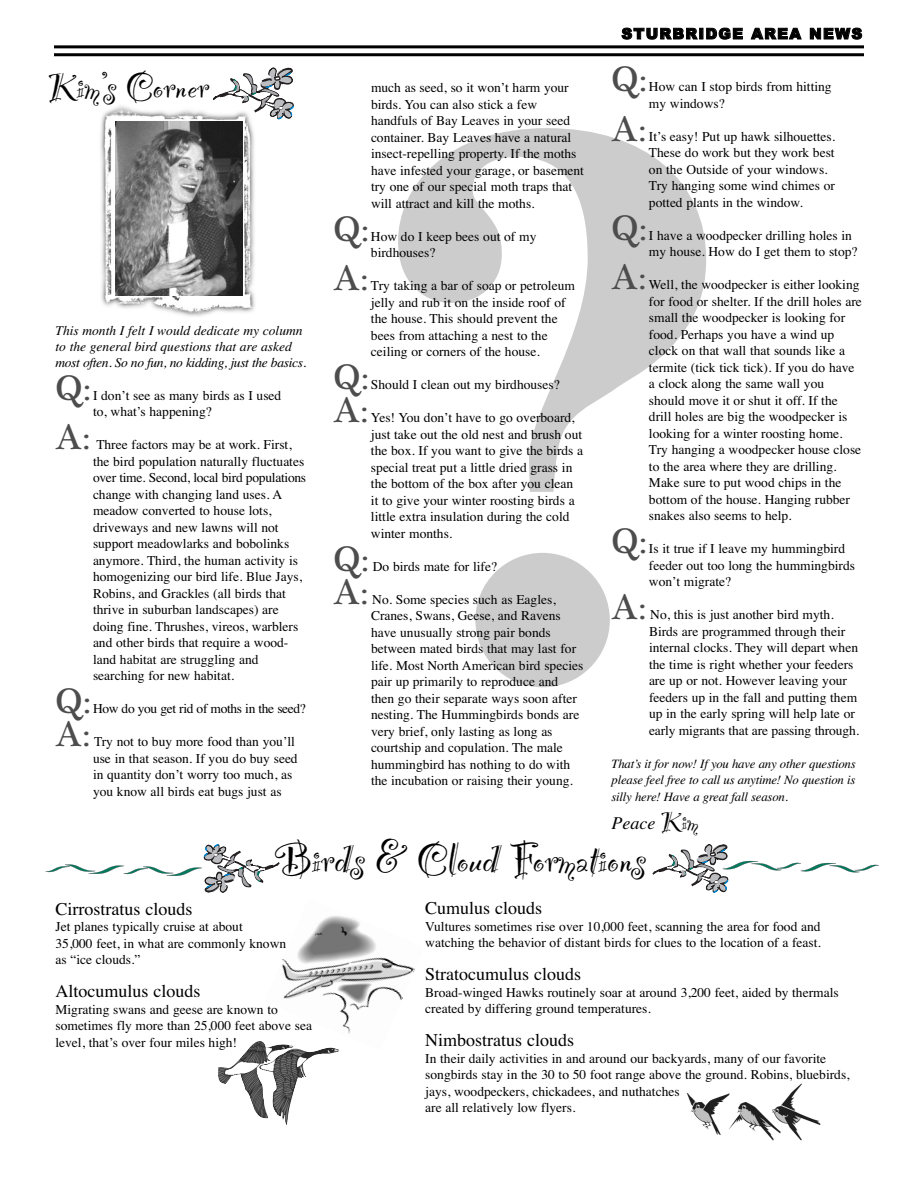
<style>
.page{position:relative;width:918px;height:1188px;background:#fff}
.page>*{position:absolute;margin:0;border:0;box-sizing:border-box;transform-origin:0 0}
.t1{font:700 795.75px "Times";color:#ccc}
.t2{font:48.9px "Party Let Plain";color:#000}
.t3{font:43.5px "Party Let Plain";color:#000}
.t4{font:36px "Plantagenet Cherokee";color:#4d4d4d}
.t5{font:18px "Times";color:#000}
.t6{font:italic 18px "Times";color:#000}
.t7{font:900 15px "Arial";letter-spacing:.085em;color:#000}
.t8{font:13.5px/16.5px "Times";color:#000}
.t9{font:italic 13.5px/16.2px "Times";color:#000}
.t10{font:13.5px "Times";letter-spacing:-.025em;color:#000}
.t11{font:italic 12.75px/16.5px "Times";letter-spacing:-.015em;color:#000;text-align:justify}
.s1{font-family:"Party Let Plain";font-style:normal;font-size:31.5px}
</style>
<div class="page">
<hr style="left:54px;top:45px;width:810px;height:3px;background:#000">
<hr style="left:54px;top:53px;width:810px;height:3px;background:#000">
<img style="left:100px;top:106px;width:155px;height:210px">
<img style="left:116px;top:121px;width:127px;height:174px">
<svg style="left:213px;top:67px;width:80px;height:52px"></svg>
<img style="left:282px;top:916px;width:133px;height:118px">
<svg style="left:45px;top:845px;width:234px;height:48px"></svg>
<img style="left:686px;top:1084px;width:135px;height:57px">
<img style="left:218px;top:1041px;width:121px;height:84px">
<svg style="left:653px;top:844px;width:226px;height:48px"></svg>
<h3 class="t3" style="left:48px;top:56px;width:163px">Kim’s Corner</h3>
<p class="t9" style="left:56px;top:323px;width:252px">This month I felt I would dedicate my column to the general bird questions that are asked most often. So no fun, no kidding, just the basics.</p>
<h3 class="t4" style="left:56px;top:374px;width:37px">Q:</h3>
<p class="t8" style="left:93px;top:388px;width:190px">I don’t see as many birds as I used to, what’s happening?</p>
<h3 class="t4" style="left:56px;top:424px;width:37px">A:</h3>
<p class="t8" style="left:93px;top:438px;width:215px">Three factors may be at work. First, the bird population naturally fluctuates over time. Second, local bird populations change with changing land uses. A meadow converted to house lots, driveways and new lawns will not support meadowlarks and bobolinks anymore. Third, the human activity is homogenizing our bird life. Blue Jays, Robins, and Grackles (all birds that thrive in suburban landscapes) are doing fine. Thrushes, vireos, warblers and other birds that require a wood&shy;land habitat are struggling and searching for new habitat.</p>
<h3 class="t4" style="left:56px;top:688px;width:37px">Q:</h3>
<p class="t10" style="left:93px;top:704px;width:214px">How do you get rid of moths in the seed?</p>
<h3 class="t4" style="left:56px;top:721px;width:37px">A:</h3>
<p class="t8" style="left:93px;top:735px;width:206px">Try not to buy more food than you’ll use in that season. If you do buy seed in quantity don’t worry too much, as you know all birds eat bugs just as</p>
<p class="t7" style="left:622px;top:28px;width:242px">STURBRIDGE AREA NEWS</p>
<h3 class="t4" style="left:611px;top:66px;width:37px">Q:</h3>
<p class="t8" style="left:649px;top:80px;width:184px">How can I stop birds from hitting my windows?</p>
<p class="t8" style="left:371px;top:81px;width:215px">much as seed, so it won’t harm your birds. You can also stick a few handfuls of Bay Leaves in your seed container. Bay Leaves have a natural insect-repelling property. If the moths have infested your garage, or basement try one of our special moth traps that will attract and kill the moths.</p>
<h3 class="t4" style="left:611px;top:116px;width:37px">A:</h3>
<h1 class="t1" style="left:356px;top:120px;width:399px">?</h1>
<p class="t8" style="left:649px;top:129px;width:188px">It’s easy! Put up hawk silhouettes.<br>These do work but they work best on the Outside of your windows.<br>Try hanging some wind chimes or potted plants in the window.</p>
<h3 class="t4" style="left:611px;top:215px;width:37px">Q:</h3>
<h3 class="t4" style="left:333px;top:215px;width:37px">Q:</h3>
<p class="t8" style="left:649px;top:228px;width:210px">I have a woodpecker drilling holes in my house. How do I get them to stop?</p>
<p class="t8" style="left:371px;top:229px;width:167px">How do I keep bees out of my birdhouses?</p>
<h3 class="t4" style="left:611px;top:264px;width:37px">A:</h3>
<h3 class="t4" style="left:333px;top:265px;width:37px">A:</h3>
<p class="t8" style="left:649px;top:278px;width:214px">Well, the woodpecker is either looking for food or shelter. If the drill holes are small the woodpecker is looking for food. Perhaps you have a wind up clock on that wall that sounds like a termite (tick tick tick). If you do have a clock along the same wall you should move it or shut it off. If the drill holes are big the woodpecker is looking for a winter roosting home.<br>Try hanging a woodpecker house close to the area where they are drilling.<br>Make sure to put wood chips in the bottom of the house. Hanging rubber snakes also seems to help.</p>
<p class="t8" style="left:371px;top:279px;width:205px">Try taking a bar of soap or petroleum jelly and rub it on the inside roof of the house. This should prevent the bees from attaching a nest to the ceiling or corners of the house.</p>
<h3 class="t4" style="left:333px;top:364px;width:37px">Q:</h3>
<p class="t8" style="left:371px;top:378px;width:190px">Should I clean out my birdhouses?</p>
<h3 class="t4" style="left:333px;top:397px;width:37px">A:</h3>
<p class="t8" style="left:371px;top:411px;width:214px">Yes! You don’t have to go overboard, just take out the old nest and brush out the box. If you want to give the birds a special treat put a little dried grass in the bottom of the box after you clean it to give your winter roosting birds a little extra insulation during the cold winter months.</p>
<h3 class="t4" style="left:611px;top:528px;width:37px">Q:</h3>
<p class="t8" style="left:649px;top:542px;width:208px">Is it true if I leave my hummingbird feeder out too long the hummingbirds won’t migrate?</p>
<h3 class="t4" style="left:333px;top:545px;width:37px">Q:</h3>
<p class="t8" style="left:373px;top:559px;width:126px">Do birds mate for life?</p>
<h3 class="t4" style="left:333px;top:578px;width:37px">A:</h3>
<h3 class="t4" style="left:611px;top:594px;width:37px">A:</h3>
<p class="t8" style="left:371px;top:592px;width:214px">No. Some species such as Eagles, Cranes, Swans, Geese, and Ravens have unusually strong pair bonds between mated birds that may last for life. Most North American bird species pair up primarily to reproduce and then go their separate ways soon after nesting. The Hummingbirds bonds are very brief, only lasting as long as courtship and copulation. The male hummingbird has nothing to do with the incubation or raising their young.</p>
<p class="t8" style="left:649px;top:608px;width:212px">No, this is just another bird myth.<br>Birds are programmed through their internal clocks. They will depart when the time is right whether your feeders are up or not. However leaving your feeders up in the fall and putting them up in the early spring will help late or early migrants that are passing through.</p>
<p class="t11" style="left:611px;top:757px;width:246px">That’s it for now! If you have any other questions please feel free to call us anytime! No question is silly here! Have a great fall season.</p>
<h3 class="t6" style="left:611px;top:817px;width:89px">Peace <span class="s1">Kim</span></h3>
<h2 class="t2" style="left:273px;top:826px;width:375px">Birds &amp; Cloud Formations</h2>
<h3 class="t5" style="left:56px;top:902px;width:138px">Cirrostratus clouds</h3>
<p class="t8" style="left:56px;top:920px;width:232px">Jet planes typically cruise at about<br>35,000 feet, in what are commonly known as “ice clouds.”</p>
<h3 class="t5" style="left:56px;top:985px;width:146px">Altocumulus clouds</h3>
<p class="t8" style="left:56px;top:1002px;width:258px">Migrating swans and geese are known to sometimes fly more than 25,000 feet above sea level, that’s over four miles high!</p>
<h3 class="t5" style="left:425px;top:901px;width:118px">Cumulus clouds</h3>
<p class="t8" style="left:425px;top:919px;width:397px">Vultures sometimes rise over 10,000 feet, scanning the area for food and watching the behavior of distant birds for clues to the location of a feast.</p>
<h3 class="t5" style="left:425px;top:967px;width:157px">Stratocumulus clouds</h3>
<p class="t8" style="left:425px;top:985px;width:415px">Broad-winged Hawks routinely soar at around 3,200 feet, aided by thermals created by differing ground temperatures.</p>
<h3 class="t5" style="left:425px;top:1033px;width:150px">Nimbostratus clouds</h3>
<p class="t8" style="left:425px;top:1051px;width:426px">In their daily activities in and around our backyards, many of our favorite songbirds stay in the 30 to 50 foot range above the ground. Robins, bluebirds, jays, woodpeckers, chickadees, and nuthatches<br>are all relatively low flyers.</p>
</div>
